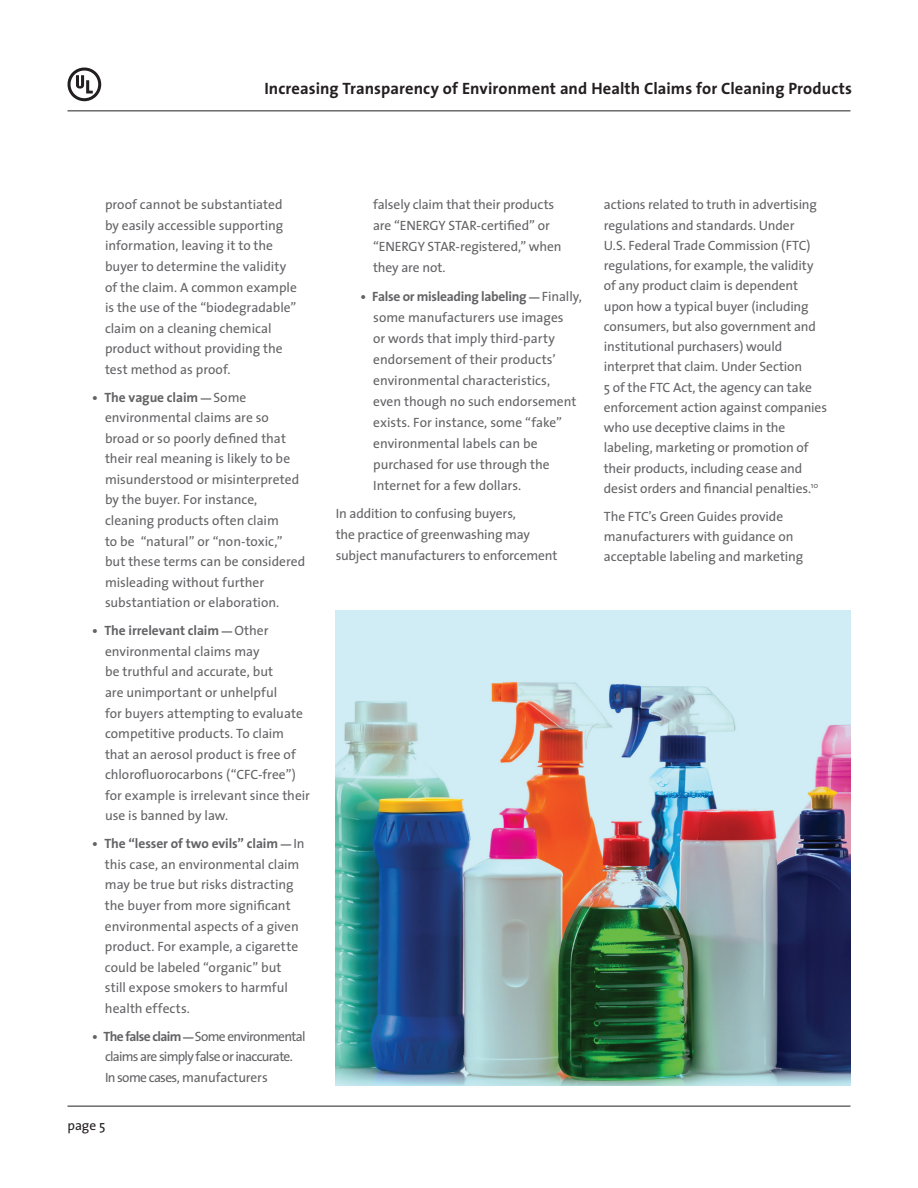
<style>
.page{position:relative;width:918px;height:1188px;background:#fff}
.page>*{position:absolute;margin:0;border:0;box-sizing:border-box;transform-origin:0 0}
.t1{font:700 16.5px "The Sans";letter-spacing:.005em;color:#231f20}
.t2{font:13.5px/20.5px "The Sans";letter-spacing:-.005em;color:#636366}
.t3{font:13.5px/20.7px "The Sans";letter-spacing:-.05em;color:#636366}
.t4{font:13.5px "The Sans";color:#231f20}
.s1{font-weight:700}
.s2{font-weight:700;font-size:10.5px}
</style>
<div class="page">
<img style="left:336px;top:611px;width:514px;height:475px">
<hr style="left:68px;top:111px;width:782px;height:1px;background:#231f20">
<hr style="left:68px;top:1106px;width:782px;height:1px;background:#231f20">
<svg style="left:67px;top:67px;width:35px;height:35px"></svg>
<p class="t1" style="left:264px;top:74px;width:589px">Increasing Transparency of Environment and Health Claims for Cleaning Products</p>
<p class="t2" style="left:105px;top:194px;width:193px">proof cannot be substantiated by easily accessible supporting information, leaving it to the buyer to determine the validity of the claim. A common example is the use of the “biodegradable” claim on a cleaning chemical product without providing the test method as proof.</p>
<p class="t2" style="left:105px;top:387px;width:202px;text-indent:-13px"><span class="s1">• The vague claim</span> <span class="s2">—</span> Some environmental claims are so broad or so poorly defined that their real meaning is likely to be misunderstood or misinterpreted by the buyer. For instance, cleaning products often claim<br>to be “natural” or “non-toxic,” but these terms can be considered misleading without further substantiation or elaboration.</p>
<p class="t2" style="left:105px;top:620px;width:207px;text-indent:-13px"><span class="s1">• The irrelevant claim</span> <span class="s2">—</span> Other environmental claims may<br>be truthful and accurate, but<br>are unimportant or unhelpful<br>for buyers attempting to evaluate competitive products. To claim that an aerosol product is free of chlorofluorocarbons (“CFC-free”) for example is irrelevant since their use is banned by law.</p>
<p class="t2" style="left:105px;top:833px;width:201px;text-indent:-13px"><span class="s1">• The “lesser of two evils” claim</span> <span class="s2">—</span> In this case, an environmental claim may be true but risks distracting the buyer from more significant environmental aspects of a given product. For example, a cigarette could be labeled “organic” but still expose smokers to harmful health effects.</p>
<p class="t3" style="left:105px;top:1025px;width:202px;text-indent:-13px"><span class="s1">• The false claim</span> <span class="s2">—</span> Some environmental claims are simply false or inaccurate.<br>In some cases, manufacturers</p>
<p class="t4" style="left:68px;top:1115px;width:39px">page 5</p>
<p class="t2" style="left:373px;top:194px;width:190px;line-height:21px">falsely claim that their products are “ENERGY STAR-certified” or “ENERGY STAR-registered,” when they are not.</p>
<p class="t2" style="left:373px;top:285px;width:210px;line-height:21px;text-indent:-13px"><span class="s1">• False or misleading labeling</span> <span class="s2">—</span> Finally, some manufacturers use images<br>or words that imply third-party endorsement of their products’ environmental characteristics,<br>even though no such endorsement exists. For instance, some “fake” environmental labels can be purchased for use through the<br>Internet for a few dollars.</p>
<p class="t2" style="left:336px;top:503px;width:223px;line-height:21px">In addition to confusing buyers,<br>the practice of greenwashing may subject manufacturers to enforcement</p>
<p class="t2" style="left:604px;top:194px;width:225px">actions related to truth in advertising regulations and standards. Under<br>U.S. Federal Trade Commission (FTC) regulations, for example, the validity of any product claim is dependent upon how a typical buyer (including consumers, but also government and institutional purchasers) would interpret that claim. Under Section<br>5 of the FTC Act, the agency can take enforcement action against companies who use deceptive claims in the labeling, marketing or promotion of their products, including cease and desist orders and financial penalties.<sup>10</sup></p>
<p class="t2" style="left:604px;top:505px;width:201px">The FTC’s Green Guides provide manufacturers with guidance on acceptable labeling and marketing</p>
</div>
